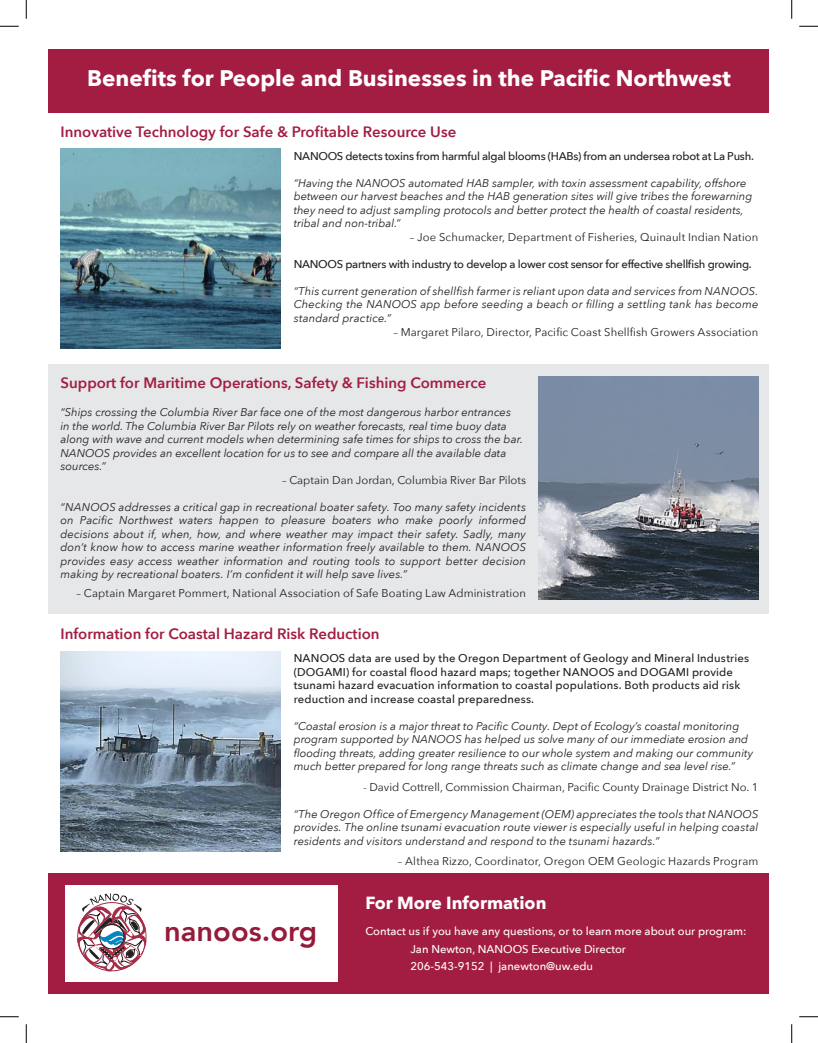
<style>
.page{position:relative;width:818px;height:1043px;background:#fff}
.page>*{position:absolute;margin:0;border:0;box-sizing:border-box;transform-origin:0 0}
.t1{font:800 29.12px "Avenir";color:#941b39}
.t2{font:700 22.5px "Avenir Next";color:#fff}
.t3{font:700 17.5px "Avenir Next";color:#fff}
.t4{font:600 15px "Avenir Next";color:#a31d43}
.t5{font:italic 11.25px/13.5px "Avenir Next";color:#231f20}
.t6{font:11.25px "Avenir Next";letter-spacing:.005em;color:#231f20}
.t7{font:500 11.25px/13.5px "Avenir Next";letter-spacing:.01em;color:#231f20}
.t8{font:500 11.25px "Avenir Next";letter-spacing:-.025em;color:#231f20}
.t9{font:500 11.25px "Avenir Next";color:#fff}
</style>
<div class="page">
<div style="left:49px;top:873px;width:720px;height:121px;background:#a31d43"></div>
<div style="left:49px;top:49px;width:720px;height:64px;background:#a31d43"></div>
<div style="left:49px;top:364px;width:720px;height:249px;background:#e6e7e9"></div>
<div style="left:65px;top:885px;width:273px;height:97px;background:#fff"></div>
<img style="left:60px;top:149px;width:220px;height:199px">
<img style="left:538px;top:377px;width:220px;height:222px">
<img style="left:60px;top:651px;width:220px;height:200px">
<svg style="left:77px;top:893px;width:70px;height:78px"></svg>
<svg style="left:0;top:25px;width:19px;height:2px"></svg>
<svg style="left:799px;top:25px;width:19px;height:2px"></svg>
<svg style="left:0;top:1016px;width:19px;height:1px"></svg>
<svg style="left:799px;top:1016px;width:19px;height:1px"></svg>
<svg style="left:25px;top:0;width:2px;height:19px"></svg>
<svg style="left:25px;top:1024px;width:2px;height:18px"></svg>
<svg style="left:791px;top:0;width:1px;height:19px"></svg>
<svg style="left:791px;top:1024px;width:1px;height:18px"></svg>
<p class="t2" style="left:87px;top:58px;width:645px">Benefits for People and Businesses in the Pacific Northwest</p>
<p class="t4" style="left:60px;top:118px;width:397px">Innovative Technology for Safe &amp; Profitable Resource Use</p>
<p class="t8" style="left:294px;top:146px;width:462px">NANOOS detects toxins from harmful algal blooms (HABs) from an undersea robot at La Push.</p>
<p class="t5" style="left:294px;top:176px;width:460px">“Having the NANOOS automated HAB sampler, with toxin assessment capability, offshore between our harvest beaches and the HAB generation sites will give tribes the forewarning they need to adjust sampling protocols and better protect the health of coastal residents, tribal and non-tribal.”</p>
<p class="t6" style="left:410px;top:227px;width:350px">– Joe Schumacker, Department of Fisheries, Quinault Indian Nation</p>
<p class="t8" style="left:294px;top:254px;width:459px">NANOOS partners with industry to develop a lower cost sensor for effective shellfish growing.</p>
<p class="t5" style="left:294px;top:284px;width:466px;text-align:justify">“This current generation of shellfish farmer is reliant upon data and services from NANOOS.<br>Checking the NANOOS app before seeding a beach or filling a settling tank has become standard practice.”</p>
<p class="t6" style="left:393px;top:322px;width:366px">– Margaret Pilaro, Director, Pacific Coast Shellfish Growers Association</p>
<p class="t4" style="left:60px;top:369px;width:427px">Support for Maritime Operations, Safety &amp; Fishing Commerce</p>
<p class="t5" style="left:60px;top:405px;width:464px">“Ships crossing the Columbia River Bar face one of the most dangerous harbor entrances in the world. The Columbia River Bar Pilots rely on weather forecasts, real time buoy data along with wave and current models when determining safe times for ships to cross the bar.<br>NANOOS provides an excellent location for us to see and compare all the available data sources.”</p>
<p class="t6" style="left:282px;top:470px;width:245px">– Captain Dan Jordan, Columbia River Bar Pilots</p>
<p class="t5" style="left:60px;top:499px;width:467px;text-align:justify">“NANOOS addresses a critical gap in recreational boater safety. Too many safety incidents on Pacific Northwest waters happen to pleasure boaters who make poorly informed decisions about if, when, how, and where weather may impact their safety. Sadly, many don’t know how to access marine weather information freely available to them. NANOOS provides easy access weather information and routing tools to support better decision making by recreational boaters. I’m confident it will help save lives.”</p>
<p class="t6" style="left:76px;top:583px;width:451px">– Captain Margaret Pommert, National Association of Safe Boating Law Administration</p>
<p class="t4" style="left:60px;top:621px;width:320px">Information for Coastal Hazard Risk Reduction</p>
<p class="t7" style="left:294px;top:651px;width:457px">NANOOS data are used by the Oregon Department of Geology and Mineral Industries (DOGAMI) for coastal flood hazard maps; together NANOOS and DOGAMI provide tsunami hazard evacuation information to coastal populations. Both products aid risk reduction and increase coastal preparedness.</p>
<p class="t5" style="left:294px;top:718px;width:461px">“Coastal erosion is a major threat to Pacific County. Dept of Ecology’s coastal monitoring program supported by NANOOS has helped us solve many of our immediate erosion and flooding threats, adding greater resilience to our whole system and making our community much better prepared for long range threats such as climate change and sea level rise.”</p>
<p class="t6" style="left:363px;top:777px;width:397px">- David Cottrell, Commission Chairman, Pacific County Drainage District No. 1</p>
<p class="t5" style="left:294px;top:806px;width:466px;text-align:justify">“The Oregon Office of Emergency Management (OEM) appreciates the tools that NANOOS provides. The online tsunami evacuation route viewer is especially useful in helping coastal residents and visitors understand and respond to the tsunami hazards.”</p>
<p class="t6" style="left:398px;top:851px;width:362px">– Althea Rizzo, Coordinator, Oregon OEM Geologic Hazards Program</p>
<p class="t1" style="left:164px;top:908px;width:154px">nanoos.org</p>
<p class="t3" style="left:365px;top:887px;width:182px">For More Information</p>
<p class="t9" style="left:365px;top:921px;width:382px">Contact us if you have any questions, or to learn more about our program:</p>
<p class="t9" style="left:410px;top:939px;width:217px">Jan Newton, NANOOS Executive Director</p>
<p class="t9" style="left:410px;top:956px;width:184px">206-543-9152 | janewton@uw.edu</p>
</div>
